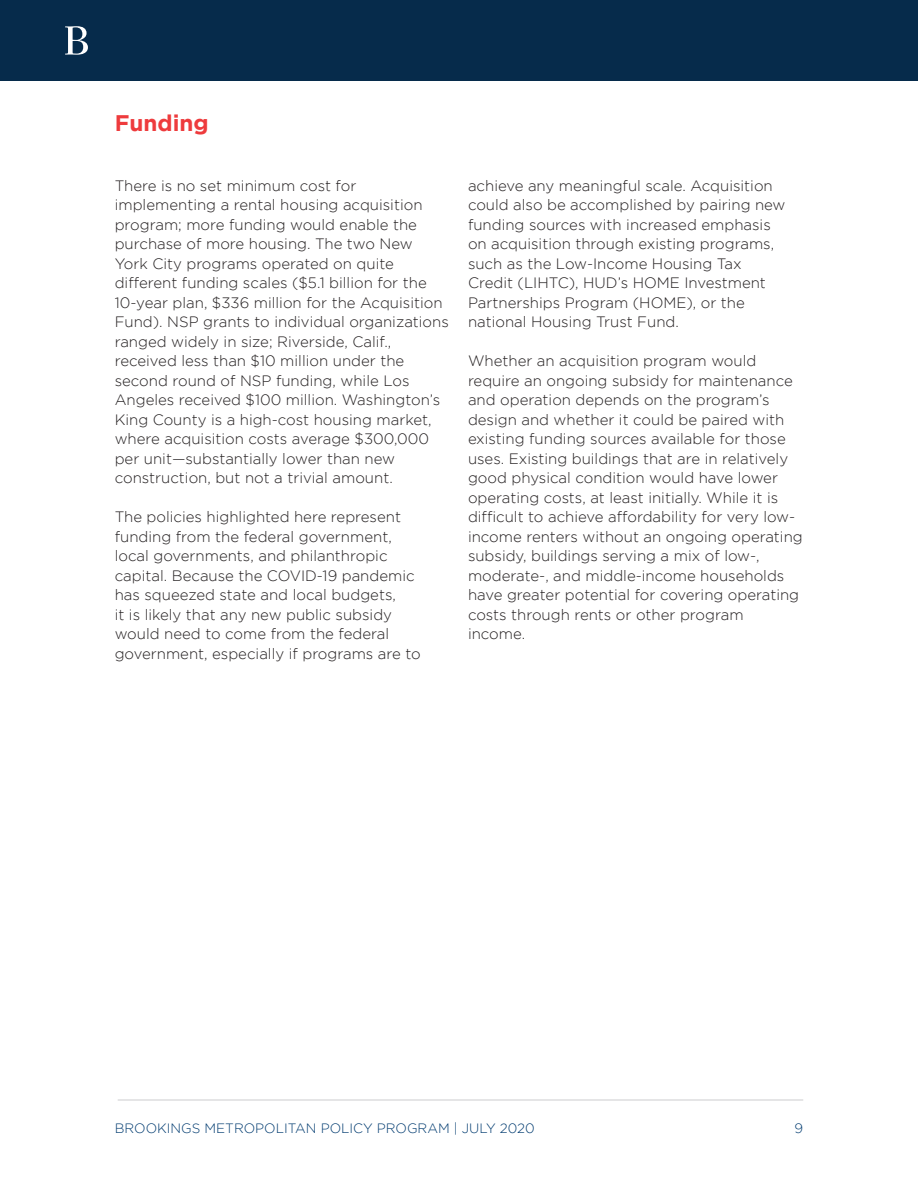
<style>
.page{position:relative;width:918px;height:1188px;background:#fff}
.page>*{position:absolute;margin:0;border:0;box-sizing:border-box;transform-origin:0 0}
.t1{font:700 22.5px "Gotham";color:#ee3b3d}
.t2{font:300 15px/19.5px "Gotham";color:#231f20}
.t3{font:300 13.5px "Gotham";color:#003b70}
</style>
<div class="page">
<div style="left:0;top:0;width:918px;height:81px;background:#062b4b"></div>
<svg style="left:65px;top:26px;width:23px;height:29px"></svg>
<hr style="left:118px;top:1099px;width:685px;height:2px;background:#d1d2d4">
<p class="t1" style="left:115px;top:110px;width:95px">Funding</p>
<p class="t2" style="left:115px;top:176px;width:336px">There is no set minimum cost for implementing a rental housing acquisition program; more funding would enable the purchase of more housing. The two New York City programs operated on quite different funding scales ($5.1 billion for the 10-year plan, $336 million for the Acquisition Fund). NSP grants to individual organizations ranged widely in size; Riverside, Calif., received less than $10 million under the second round of NSP funding, while Los Angeles received $100 million. Washington’s King County is a high-cost housing market, where acquisition costs average $300,000 per unit—substantially lower than new construction, but not a trivial amount.</p>
<p class="t2" style="left:115px;top:507px;width:308px">The policies highlighted here represent funding from the federal government, local governments, and philanthropic capital. Because the COVID-19 pandemic has squeezed state and local budgets,<br>it is likely that any new public subsidy would need to come from the federal government, especially if programs are to</p>
<p class="t2" style="left:468px;top:176px;width:319px">achieve any meaningful scale. Acquisition could also be accomplished by pairing new funding sources with increased emphasis on acquisition through existing programs, such as the Low-Income Housing Tax Credit (LIHTC), HUD’s HOME Investment Partnerships Program (HOME), or the national Housing Trust Fund.</p>
<p class="t2" style="left:468px;top:351px;width:336px">Whether an acquisition program would require an ongoing subsidy for maintenance and operation depends on the program’s design and whether it could be paired with existing funding sources available for those uses. Existing buildings that are in relatively good physical condition would have lower operating costs, at least initially. While it is difficult to achieve affordability for very low&shy;income renters without an ongoing operating subsidy, buildings serving a mix of low-, moderate-, and middle-income households have greater potential for covering operating costs through rents or other program income.</p>
<p class="t3" style="left:115px;top:1121px;width:421px">BROOKINGS METROPOLITAN POLICY PROGRAM | JULY 2020</p>
<p class="t3" style="left:795px;top:1121px;width:10px">9</p>
</div>
